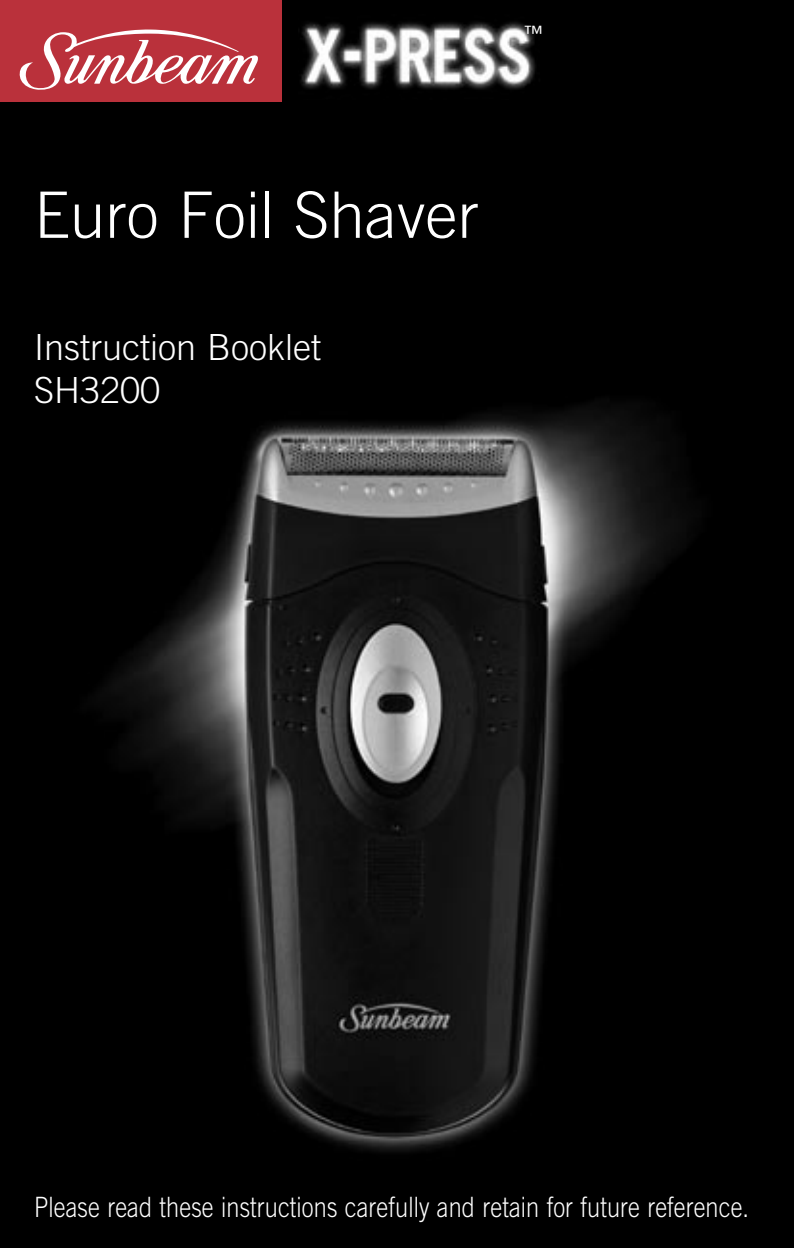
<style>
.page{position:relative;width:794px;height:1248px;background:#fff}
.page>*{position:absolute;margin:0;border:0;box-sizing:border-box;transform-origin:0 0}
.t1{font:300 64px "Trade Gothic";color:#fff}
.t2{font:300 36px/43.2px "Trade Gothic";color:#fff}
.t3{font:300 28px "Trade Gothic";letter-spacing:.005em;color:#fff;scale:.84 1}
.t4{font:19.6px "Trade Gothic";color:#fff}
</style>
<div class="page">
<img style="left:0;top:0;width:794px;height:1247px">
<svg style="left:0;top:0;width:281px;height:102px;background:#c24a53"></svg>
<img style="left:298px;top:14px;width:246px;height:85px">
<p class="t4" style="left:524px;top:21px;width:21px">™</p>
<h1 class="t1" style="left:34px;top:177px;width:446px">Euro Foil Shaver</h1>
<p class="t2" style="left:34px;top:325px;width:289px">Instruction Booklet<br>SH3200</p>
<p class="t3" style="left:34px;top:1190px;width:853px">Please read these instructions carefully and retain for future reference.</p>
</div>
